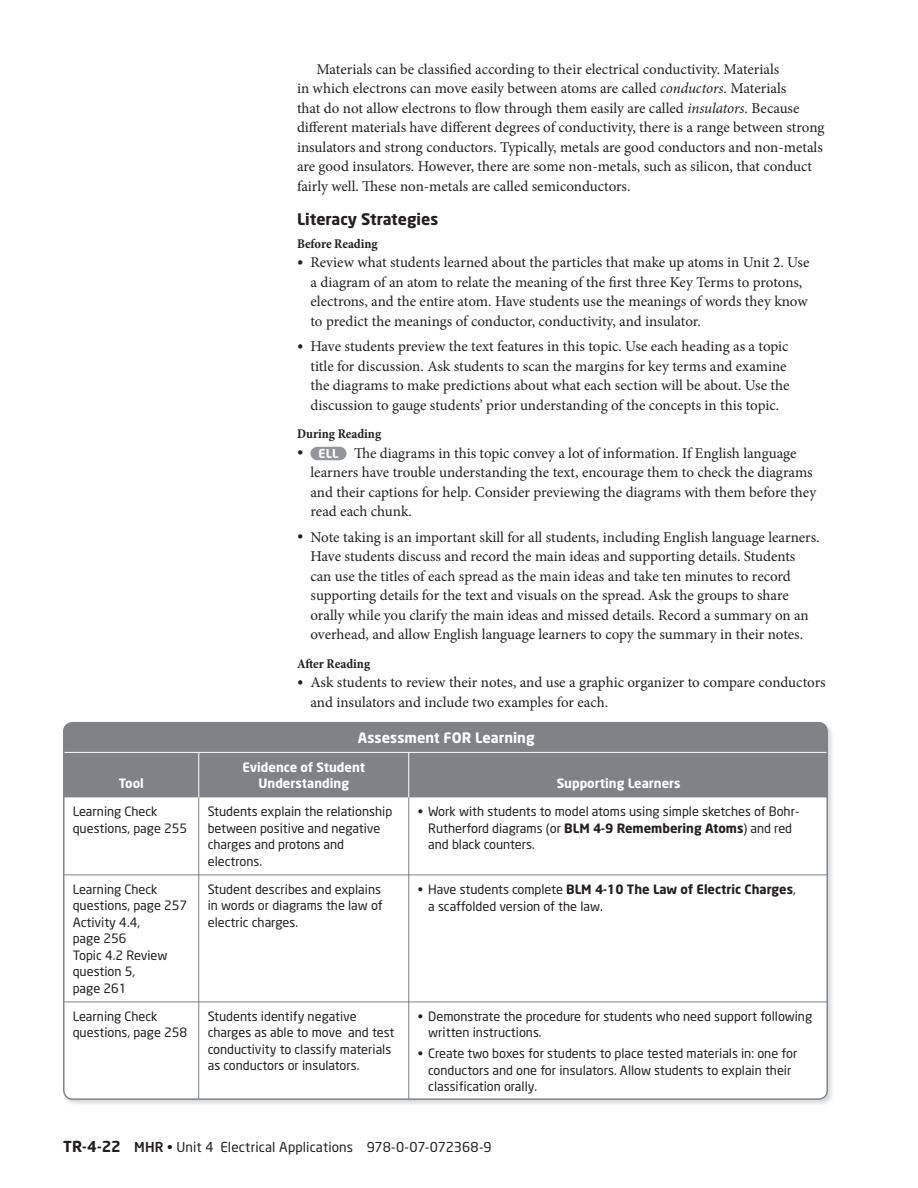
<style>
.page{position:relative;width:918px;height:1188px;background:#fff}
.page>*{position:absolute;margin:0;border:0;box-sizing:border-box;transform-origin:0 0}
.t1{font:700 15.75px "Neo Sans";color:#231f20}
.t2{font:15px/19.5px "Minion Pro";color:#231f20}
.t3{font:700 14.25px "Neo Sans";color:#fff}
.t4{font:13.5px "Neo Sans";letter-spacing:.005em;color:#231f20}
.t5{font:700 condensed 13.5px "Minion Pro";color:#231f20}
.t6{font:12.75px/16.5px "Neo Sans";color:#231f20}
.t7{font:700 12.75px/16.5px "Neo Sans";color:#fff;text-align:center}
.s1{font-style:italic}
.s2{font-size:16.5px}
.s3{font-family:"Neo Sans";font-weight:700;font-size:12.15px;color:#fff}
.s4{font-weight:700}
.s5{font-weight:700;font-size:15px}
.s6{font-weight:500}
</style>
<div class="page">
<div style="left:310px;top:447px;width:36px;height:13px;background:#939598;border-radius:7px"></div>
<div style="left:64px;top:723px;width:763px;height:74px;background:#808285"></div>
<hr style="left:198px;top:753px;width:1px;height:44px;background:#fff">
<hr style="left:408px;top:753px;width:1px;height:44px;background:#fff">
<svg style="left:64px;top:797px;width:763px;height:302px"></svg>
<hr style="left:64px;top:752px;width:345px;height:1px;background:#fff">
<hr style="left:409px;top:752px;width:418px;height:1px;background:#fff">
<div style="left:63px;top:722px;width:765px;height:378px;border:2px solid #808285;border-radius:9px"></div>
<p class="t7" style="left:119px;top:776px;width:27px">Tool</p>
<p class="t2" style="left:297px;top:61px;width:529px;text-indent:20px">Materials can be classified according to their electrical conductivity. Materials<br>in which electrons can move easily between atoms are called <span class="s1">conductors</span>. Materials<br>that do not allow electrons to flow through them easily are called <span class="s1">insulators</span>. Because different materials have different degrees of conductivity, there is a range between strong insulators and strong conductors. Typically, metals are good conductors and non-metals are good insulators. However, there are some non-metals, such as silicon, that conduct fairly well. These non-metals are called semiconductors.</p>
<p class="t1" style="left:297px;top:213px;width:143px">Literacy Strategies</p>
<p class="t5" style="left:297px;top:238px;width:82px">Before Reading</p>
<p class="t2" style="left:310px;top:254px;width:500px;text-indent:-14px"><span class="s2">•</span> Review what students learned about the particles that make up atoms in Unit 2. Use a diagram of an atom to relate the meaning of the first three Key Terms to protons, electrons, and the entire atom. Have students use the meanings of words they know to predict the meanings of conductor, conductivity, and insulator.</p>
<p class="t2" style="left:310px;top:338px;width:481px;text-indent:-14px"><span class="s2">•</span> Have students preview the text features in this topic. Use each heading as a topic title for discussion. Ask students to scan the margins for key terms and examine the diagrams to make predictions about what each section will be about. Use the discussion to gauge students’ prior understanding of the concepts in this topic.</p>
<p class="t5" style="left:297px;top:429px;width:86px">During Reading</p>
<p class="t2" style="left:310px;top:445px;width:507px;text-indent:-14px"><span class="s2">•</span> <span class="s3">ELL</span> The diagrams in this topic convey a lot of information. If English language learners have trouble understanding the text, encourage them to check the diagrams and their captions for help. Consider previewing the diagrams with them before they read each chunk.</p>
<p class="t2" style="left:310px;top:529px;width:511px;text-indent:-14px"><span class="s2">•</span> Note taking is an important skill for all students, including English language learners.<br>Have students discuss and record the main ideas and supporting details. Students can use the titles of each spread as the main ideas and take ten minutes to record supporting details for the text and visuals on the spread. Ask the groups to share orally while you clarify the main ideas and missed details. Record a summary on an overhead, and allow English language learners to copy the summary in their notes.</p>
<p class="t5" style="left:297px;top:658px;width:75px">After Reading</p>
<p class="t2" style="left:310px;top:674px;width:517px;text-indent:-14px"><span class="s2">•</span> Ask students to review their notes, and use a graphic organizer to compare conductors and insulators and include two examples for each.</p>
<p class="t3" style="left:358px;top:732px;width:178px">Assessment FOR Learning</p>
<p class="t7" style="left:242px;top:760px;width:124px">Evidence of Student<br>Understanding</p>
<p class="t7" style="left:557px;top:776px;width:125px">Supporting Learners</p>
<p class="t6" style="left:73px;top:805px;width:116px">Learning Check questions, page 255</p>
<p class="t6" style="left:208px;top:805px;width:186px">Students explain the relationship between positive and negative charges and protons and electrons.</p>
<p class="t6" style="left:428px;top:805px;width:373px;text-indent:-10px">• Work with students to model atoms using simple sketches of Bohr-<br>Rutherford diagrams (or <span class="s4">BLM 4-9 Remembering Atoms</span>) and red and black counters.</p>
<p class="t6" style="left:73px;top:882px;width:116px">Learning Check questions, page 257<br>Activity 4.4,<br>page 256<br>Topic 4.2 Review question 5,<br>page 261</p>
<p class="t6" style="left:208px;top:882px;width:176px;text-align:justify">Student describes and explains in words or diagrams the law of electric charges.</p>
<p class="t6" style="left:428px;top:883px;width:369px;text-indent:-11px">• Have students complete <span class="s4">BLM 4-10 The Law of Electric Charges</span>, a scaffolded version of the law.</p>
<p class="t6" style="left:73px;top:1009px;width:116px">Learning Check questions, page 258</p>
<p class="t6" style="left:208px;top:1009px;width:188px">Students identify negative charges as able to move and test conductivity to classify materials as conductors or insulators.</p>
<p class="t6" style="left:428px;top:1009px;width:385px;text-indent:-10px">• Demonstrate the procedure for students who need support following written instructions.</p>
<p class="t6" style="left:428px;top:1047px;width:371px;text-indent:-10px">• Create two boxes for students to place tested materials in: one for conductors and one for insulators. Allow students to explain their classification orally.</p>
<p class="t4" style="left:63px;top:1142px;width:430px"><span class="s5">TR-4-22</span> <span class="s6">MHR</span> • Unit 4 Electrical Applications 978-0-07-072368-9</p>
</div>
